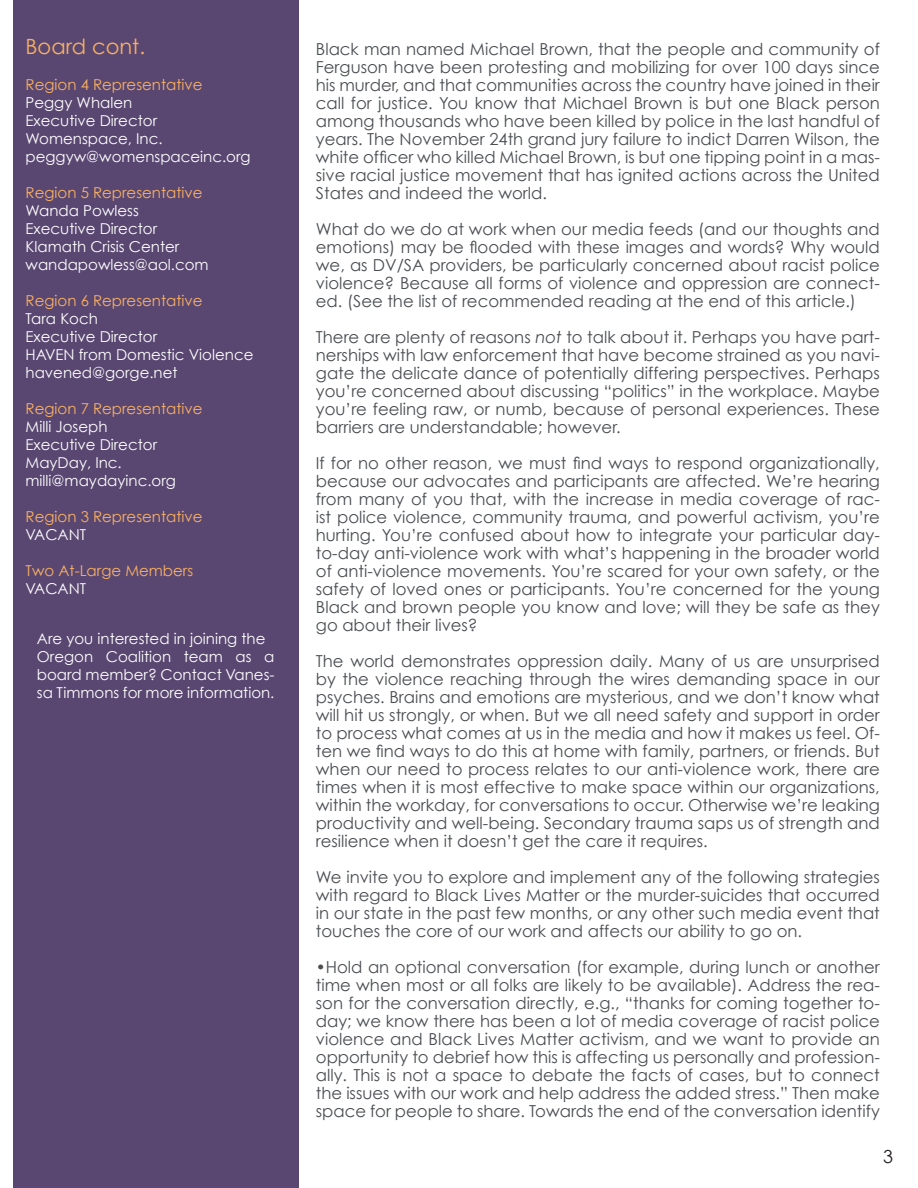
<style>
.page{position:relative;width:918px;height:1188px;background:#fff}
.page>*{position:absolute;margin:0;border:0;box-sizing:border-box;transform-origin:0 0}
.t1{font:21px "Century Gothic";color:#fab061}
.t2{font:18px "Century Gothic";color:#231f20}
.t3{font:16.5px/18px "Century Gothic";color:#4a4e51;text-align:justify}
.t4{font:15px/18px "Century Gothic";color:#fff;text-align:justify}
.t5{font:15px "Century Gothic";color:#fab061}
.s1{font-style:italic}
</style>
<div class="page">
<div style="left:13px;top:0;width:285px;height:1188px;background:#594771"></div>
<p class="t1" style="left:26px;top:34px;width:121px">Board cont.</p>
<p class="t5" style="left:26px;top:76px;width:179px">Region 4 Representative</p>
<p class="t4" style="left:26px;top:94px;width:108px">Peggy Whalen</p>
<p class="t4" style="left:26px;top:112px;width:133px">Executive Director</p>
<p class="t4" style="left:26px;top:130px;width:138px">Womenspace, Inc.</p>
<p class="t4" style="left:26px;top:148px;width:227px">peggyw@womenspaceinc.org</p>
<p class="t5" style="left:26px;top:184px;width:179px">Region 5 Representative</p>
<p class="t4" style="left:26px;top:202px;width:115px">Wanda Powless</p>
<p class="t4" style="left:26px;top:220px;width:133px">Executive Director</p>
<p class="t4" style="left:26px;top:238px;width:155px">Klamath Crisis Center</p>
<p class="t4" style="left:26px;top:256px;width:185px">wandapowless@aol.com</p>
<p class="t5" style="left:26px;top:292px;width:179px">Region 6 Representative</p>
<p class="t4" style="left:26px;top:310px;width:74px">Tara Koch</p>
<p class="t4" style="left:26px;top:328px;width:133px">Executive Director</p>
<p class="t4" style="left:26px;top:346px;width:229px">HAVEN from Domestic Violence</p>
<p class="t4" style="left:26px;top:364px;width:154px">havened@gorge.net</p>
<p class="t5" style="left:26px;top:400px;width:179px">Region 7 Representative</p>
<p class="t4" style="left:26px;top:418px;width:83px">Milli Joseph</p>
<p class="t4" style="left:26px;top:436px;width:133px">Executive Director</p>
<p class="t4" style="left:26px;top:454px;width:98px">MayDay, Inc.</p>
<p class="t4" style="left:26px;top:472px;width:152px">milli@maydayinc.org</p>
<p class="t5" style="left:26px;top:508px;width:179px">Region 3 Representative</p>
<p class="t4" style="left:26px;top:526px;width:62px">VACANT</p>
<p class="t5" style="left:26px;top:562px;width:169px">Two At-Large Members</p>
<p class="t4" style="left:26px;top:580px;width:62px">VACANT</p>
<p class="t4" style="left:37px;top:629px;width:230px">Are you interested in joining the</p>
<p class="t4" style="left:37px;top:647px;width:239px">Oregon Coalition team as a board member? Contact Vanes&shy;sa Timmons for more information.</p>
<p class="t3" style="left:316px;top:40px;width:566px">Black man named Michael Brown, that the people and community of Ferguson have been protesting and mobilizing for over 100 days since his murder, and that communities across the country have joined in their call for justice. You know that Michael Brown is but one Black person among thousands who have been killed by police in the last handful of years. The November 24th grand jury failure to indict Darren Wilson, the white officer who killed Michael Brown, is but one tipping point in a mas&shy;sive racial justice movement that has ignited actions across the United States and indeed the world.</p>
<p class="t3" style="left:316px;top:220px;width:566px">What do we do at work when our media feeds (and our thoughts and emotions) may be flooded with these images and words? Why would we, as DV/SA providers, be particularly concerned about racist police violence? Because all forms of violence and oppression are connect&shy;ed. (See the list of recommended reading at the end of this article.)</p>
<p class="t3" style="left:316px;top:328px;width:565px">There are plenty of reasons <span class="s1">not</span> to talk about it. Perhaps you have part&shy;nerships with law enforcement that have become strained as you navi&shy;gate the delicate dance of potentially differing perspectives. Perhaps you’re concerned about discussing “politics” in the workplace. Maybe you’re feeling raw, or numb, because of personal experiences. These barriers are understandable; however.</p>
<p class="t3" style="left:316px;top:454px;width:566px">If for no other reason, we must find ways to respond organizationally, because our advocates and participants are affected. We’re hearing from many of you that, with the increase in media coverage of rac&shy;ist police violence, community trauma, and powerful activism, you’re hurting. You’re confused about how to integrate your particular day&shy;to-day anti-violence work with what’s happening in the broader world of anti-violence movements. You’re scared for your own safety, or the safety of loved ones or participants. You’re concerned for the young Black and brown people you know and love; will they be safe as they go about their lives?</p>
<p class="t3" style="left:316px;top:652px;width:566px">The world demonstrates oppression daily. Many of us are unsurprised by the violence reaching through the wires demanding space in our psyches. Brains and emotions are mysterious, and we don’t know what will hit us strongly, or when. But we all need safety and support in order to process what comes at us in the media and how it makes us feel. Of&shy;ten we find ways to do this at home with family, partners, or friends. But when our need to process relates to our anti-violence work, there are times when it is most effective to make space within our organizations, within the workday, for conversations to occur. Otherwise we’re leaking productivity and well-being. Secondary trauma saps us of strength and resilience when it doesn’t get the care it requires.</p>
<p class="t3" style="left:316px;top:868px;width:566px">We invite you to explore and implement any of the following strategies with regard to Black Lives Matter or the murder-suicides that occurred in our state in the past few months, or any other such media event that touches the core of our work and affects our ability to go on.</p>
<p class="t3" style="left:316px;top:958px;width:566px">•Hold an optional conversation (for example, during lunch or another time when most or all folks are likely to be available). Address the rea&shy;son for the conversation directly, e.g., “thanks for coming together to&shy;day; we know there has been a lot of media coverage of racist police violence and Black Lives Matter activism, and we want to provide an opportunity to debrief how this is affecting us personally and profession&shy;ally. This is not a space to debate the facts of cases, but to connect the issues with our work and help address the added stress.” Then make space for people to share. Towards the end of the conversation identify</p>
<p class="t2" style="left:883px;top:1145px;width:11px">3</p>
</div>
